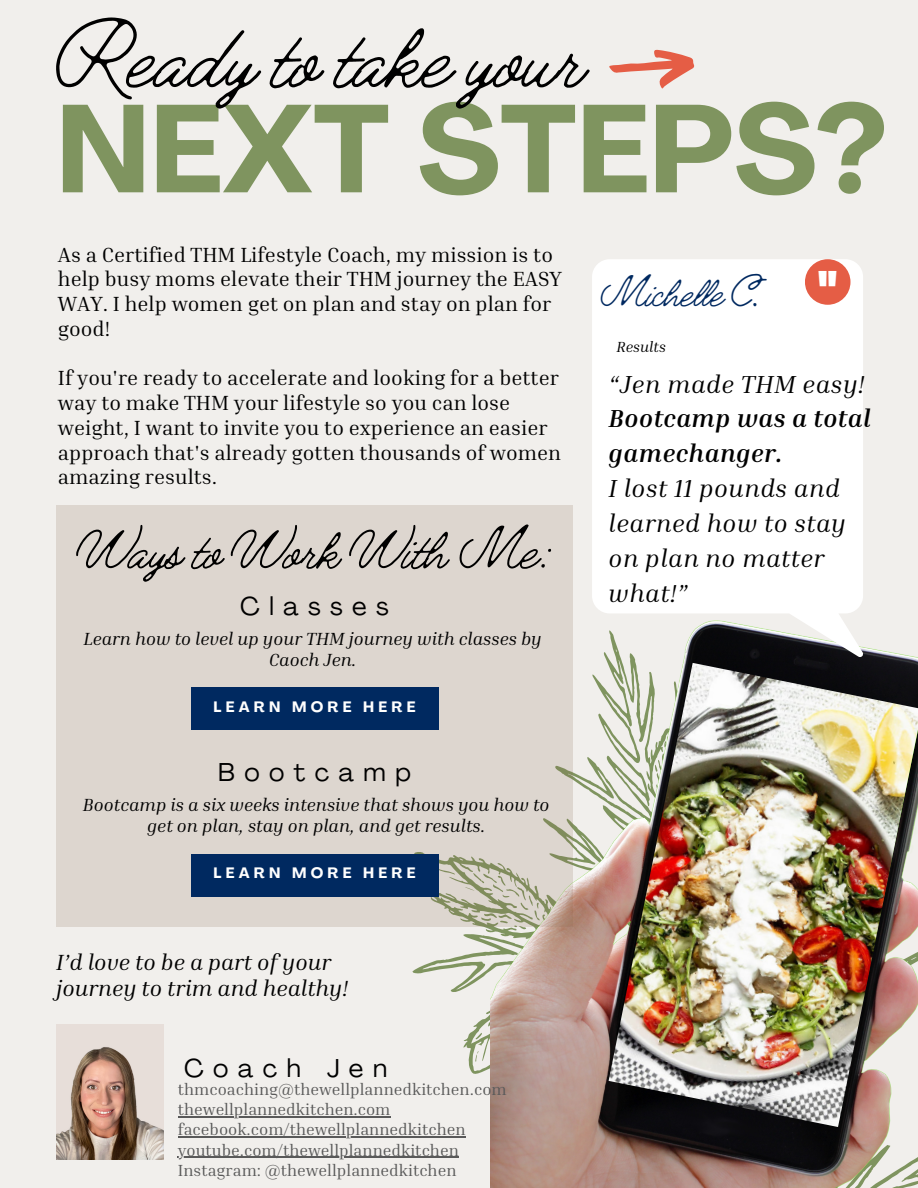
<style>
.page{position:relative;width:918px;height:1188px;background:#f1efec}
.page>*{position:absolute;margin:0;border:0;box-sizing:border-box;transform-origin:0 0}
.t1{font:700 123px "Agrandir";color:#7f945f}
.t2{font:300 102px "Jimmy Script";color:#000}
.t3{font:300 63px "Jimmy Script";color:#000}
.t4{font:300 45.9px "Jimmy Script";color:#002960}
.t5{font:800 44.85px "Cooper Hewitt";color:#fff}
.t6{font:25.5px "Agrandir";letter-spacing:.37em;color:#000}
.t7{font:italic 25.2px/34.8px "Inria Serif";letter-spacing:.02em;color:#000}
.t8{font:italic 700 25.2px/34.8px "Inria Serif";letter-spacing:.02em;color:#000}
.t9{font:italic 22.5px "Inria Serif";color:#000}
.t10{font:21px/24.8px "Inria Serif";color:#000}
.t11{font:italic 18px/21.3px "Inria Serif";color:#000;text-align:center}
.t12{font:16.5px "Inria Serif";color:#595959}
.t13{font:italic 15px "Inria Serif";color:#000}
.t14{font:700 14.85px "Agrandir";letter-spacing:.285em;color:#fff}
.s1{font-weight:400}
</style>
<div class="page">
<svg style="left:317px;top:926px;width:173px;height:231px"></svg>
<img style="left:490px;top:647px;width:428px;height:541px">
<svg style="left:609px;top:49px;width:85px;height:40px"></svg>
<div style="left:56px;top:505px;width:517px;height:421px;background:#ddd6cf"></div>
<svg style="left:592px;top:259px;width:271px;height:398px;background:#f5f5f5"></svg>
<div style="left:805px;top:259px;width:46px;height:46px;background:#e55d45;border-radius:50%"></div>
<img style="left:609px;top:663px;width:309px;height:464px">
<img style="left:56px;top:1024px;width:107px;height:135px">
<div style="left:191px;top:687px;width:247px;height:43px;background:#002960"></div>
<div style="left:191px;top:854px;width:247px;height:43px;background:#002960"></div>
<hr style="left:178px;top:1116px;width:212px;height:1px;background:#595959">
<hr style="left:178px;top:1136px;width:288px;height:2px;background:#595959">
<hr style="left:178px;top:1157px;width:281px;height:1px;background:#595959">
<p class="t2" style="left:56px;top:-8px;width:531px">Ready to take your</p>
<p class="t1" style="left:56px;top:100px;width:832px">NEXT STEPS?</p>
<p class="t10" style="left:58px;top:241px;width:505px">As a Certified THM Lifestyle Coach, my mission is to help busy moms elevate their THM journey the EASY WAY. I help women get on plan and stay on plan for good!</p>
<p class="t10" style="left:58px;top:365px;width:505px">If you're ready to accelerate and looking for a better way to make THM your lifestyle so you can lose weight, I want to invite you to experience an easier approach that's already gotten thousands of women amazing results.</p>
<p class="t3" style="left:77px;top:510px;width:476px">Ways to Work WithMe:</p>
<p class="t6" style="left:240px;top:596px;width:150px">Classes</p>
<p class="t11" style="left:84px;top:627px;width:460px">Learn how to level up your THM journey with classes by<br>Caoch Jen.</p>
<p class="t14" style="left:213px;top:701px;width:204px">LEARN MORE HERE</p>
<p class="t6" style="left:218px;top:762px;width:194px">Bootcamp</p>
<p class="t11" style="left:83px;top:794px;width:468px">Bootcamp is a six weeks intensive that shows you how to get on plan, stay on plan, and get results.</p>
<p class="t14" style="left:213px;top:867px;width:204px">LEARN MORE HERE</p>
<p class="t9" style="left:56px;top:948px;width:276px">I’d love to be a part of your</p>
<p class="t9" style="left:56px;top:974px;width:294px">journey to trim and healthy!</p>
<p class="t6" style="left:184px;top:1058px;width:205px">Coach Jen</p>
<p class="t12" style="left:178px;top:1079px;width:330px">thmcoaching@thewellplannedkitchen.com</p>
<p class="t12" style="left:178px;top:1099px;width:214px">thewellplannedkitchen.com</p>
<p class="t12" style="left:178px;top:1119px;width:289px">facebook.com/thewellplannedkitchen</p>
<p class="t12" style="left:178px;top:1139px;width:283px">youtube.com/thewellplannedkitchen</p>
<p class="t12" style="left:178px;top:1160px;width:280px">Instagram: @thewellplannedkitchen</p>
<p class="t4" style="left:600px;top:264px;width:161px">Michel e C.</p>
<p class="t13" style="left:616px;top:337px;width:51px">Results</p>
<p class="t5" style="left:817px;top:272px;width:23px">"</p>
<p class="t8" style="left:609px;top:366px;width:264px"><span class="s1">“Jen made THM easy!<br></span>Bootcamp was a total gamechanger.</p>
<p class="t7" style="left:609px;top:470px;width:239px">I lost 11 pounds and learned how to stay on plan no matter what!”</p>
</div>
